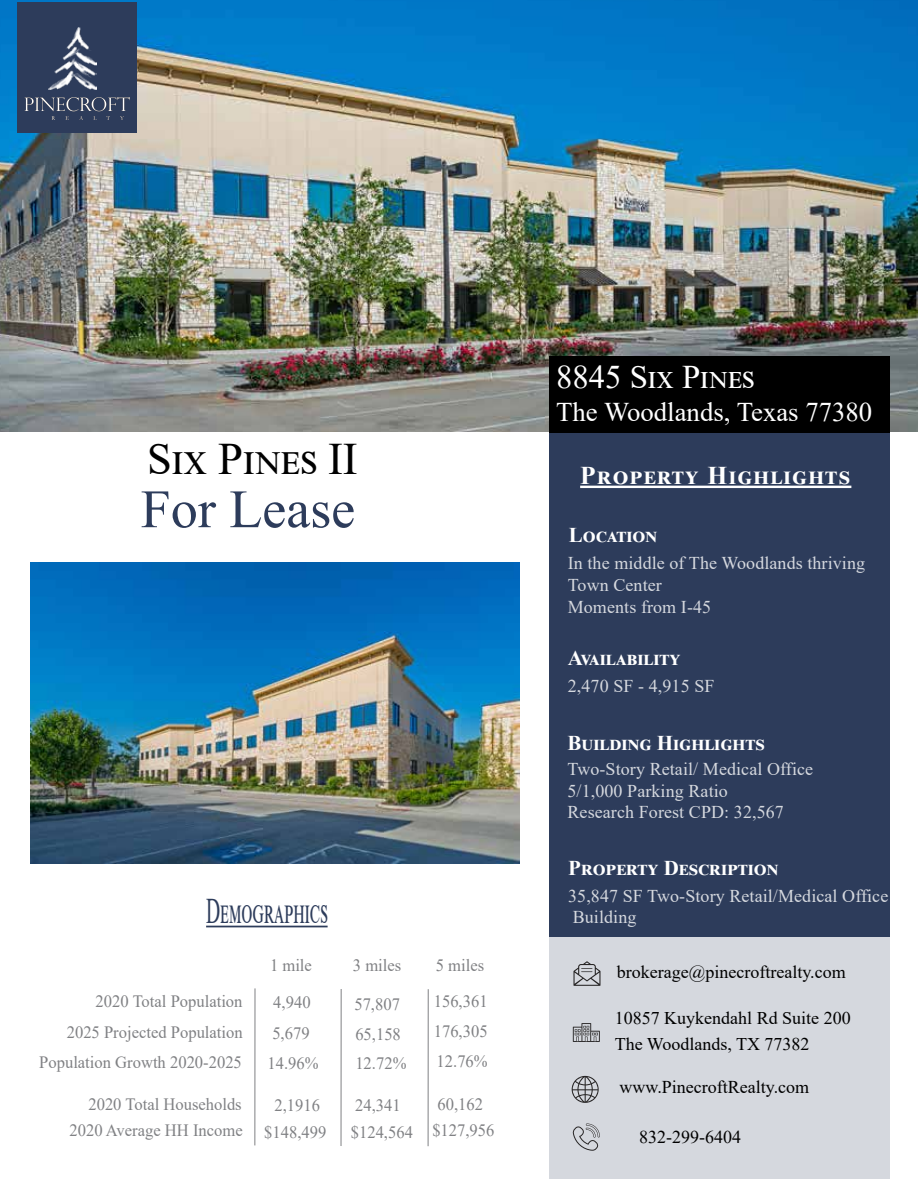
<style>
.page{position:relative;width:918px;height:1188px;background:#fff}
.page>*{position:absolute;margin:0;border:0;box-sizing:border-box;transform-origin:0 0}
.t1{font:54px "Times New Roman";color:#2d3c5b}
.t2{font:45px "Times New Roman";color:#000}
.t3{font:36px "Times New Roman";color:#2d3c5b;scale:.55 1}
.t4{font:33px "Times New Roman";color:#fff}
.t5{font:27px "Times New Roman";color:#fff}
.t6{font:700 25.5px "Times New Roman";letter-spacing:.05em;color:#fff}
.t7{font:700 21px "Times New Roman";color:#fff}
.t8{font:18px/21.6px "Times New Roman";letter-spacing:.005em;color:#d5d8de}
.t9{font:18px "Times New Roman";color:#000}
.t10{font:17.85px/26px "Times New Roman";color:#000}
.t11{font:17.25px/30.8px "Times New Roman";color:#808184;text-align:right;scale:.96 1}
</style>
<div class="page">
<div style="left:549px;top:929px;width:341px;height:250px;background:#d5d8de"></div>
<img style="left:0;top:0;width:918px;height:431px">
<div style="left:17px;top:2px;width:120px;height:131px;background:#2d3c5b"></div>
<svg style="left:24px;top:97px;width:106px;height:23px"></svg>
<div style="left:549px;top:356px;width:341px;height:77px;background:#000"></div>
<div style="left:549px;top:433px;width:341px;height:504px;background:#2d3c5b"></div>
<hr style="left:580px;top:486px;width:271px;height:2px;background:#fff">
<svg style="left:573px;top:1023px;width:27px;height:19px"></svg>
<svg style="left:572px;top:1076px;width:27px;height:27px"></svg>
<svg style="left:573px;top:1123px;width:27px;height:28px"></svg>
<svg style="left:573px;top:961px;width:28px;height:25px"></svg>
<hr style="left:206px;top:926px;width:122px;height:1px;background:#2d3c5b">
<img style="left:49px;top:27px;width:47px;height:63px">
<img style="left:30px;top:563px;width:490px;height:301px">
<h2 class="t2" style="left:147px;top:427px;width:212px">SIX PINES II</h2>
<h1 class="t1" style="left:141px;top:471px;width:216px">For Lease</h1>
<h3 class="t3" style="left:206px;top:885px;width:222px">DEMOGRAPHICS</h3>
<p class="t11" style="left:270px;top:949px;width:45px">1 mile</p>
<p class="t11" style="left:353px;top:949px;width:52px">3 miles</p>
<p class="t11" style="left:436px;top:949px;width:52px">5 miles</p>
<p class="t11" style="left:67px;top:985px;width:185px">2020 Total Population<br>2025 Projected Population</p>
<p class="t11" style="left:273px;top:987px;width:40px">4,940</p>
<p class="t11" style="left:354px;top:988px;width:49px">57,807</p>
<p class="t11" style="left:434px;top:985px;width:58px">156,361</p>
<p class="t11" style="left:272px;top:1017px;width:40px">5,679</p>
<p class="t11" style="left:355px;top:1018px;width:49px">65,158</p>
<p class="t11" style="left:434px;top:1015px;width:58px">176,305</p>
<p class="t11" style="left:39px;top:1047px;width:213px">Population Growth 2020-2025</p>
<p class="t11" style="left:268px;top:1047px;width:55px">14.96%</p>
<p class="t11" style="left:355px;top:1047px;width:55px">12.72%</p>
<p class="t11" style="left:437px;top:1046px;width:55px">12.76%</p>
<p class="t11" style="left:69px;top:1090px;width:182px;line-height:26.7px">2020 Total Households<br>2020 Average HH Income</p>
<p class="t11" style="left:275px;top:1089px;width:49px">2,1916</p>
<p class="t11" style="left:355px;top:1089px;width:49px">24,341</p>
<p class="t11" style="left:437px;top:1088px;width:49px">60,162</p>
<p class="t11" style="left:264px;top:1116px;width:66px">$148,499</p>
<p class="t11" style="left:351px;top:1115px;width:151px">$124,564 $127,956</p>
<h3 class="t4" style="left:556px;top:354px;width:200px">8845 SIX PINES</h3>
<h3 class="t5" style="left:556px;top:392px;width:318px">The Woodlands, Texas 77380</h3>
<h3 class="t6" style="left:580px;top:457px;width:271px">PROPERTY HIGHLIGHTS</h3>
<p class="t7" style="left:569px;top:520px;width:90px">LOCATION</p>
<p class="t8" style="left:568px;top:552px;width:299px">In the middle of The Woodlands thriving<br>Town Center<br>Moments from I-45</p>
<p class="t7" style="left:568px;top:643px;width:114px">AVAILABILITY</p>
<p class="t8" style="left:568px;top:675px;width:148px">2,470 SF - 4,915 SF</p>
<p class="t7" style="left:568px;top:727px;width:199px">BUILDING HIGHLIGHTS</p>
<p class="t8" style="left:568px;top:758px;width:247px">Two-Story Retail/ Medical Office<br>5/1,000 Parking Ratio<br>Research Forest CPD: 32,567</p>
<p class="t7" style="left:568px;top:853px;width:212px">PROPERTY DESCRIPTION</p>
<p class="t8" style="left:568px;top:884px;width:322px">35,847 SF Two-Story Retail/Medical Office<br>Building</p>
<p class="t9" style="left:617px;top:960px;width:230px">brokerage@pinecroftrealty.com</p>
<p class="t10" style="left:615px;top:1005px;width:237px">10857 Kuykendahl Rd Suite 200<br>The Woodlands, TX 77382</p>
<p class="t9" style="left:620px;top:1074px;width:191px">www.PinecroftRealty.com</p>
<p class="t9" style="left:639px;top:1124px;width:103px">832-299-6404</p>
</div>
